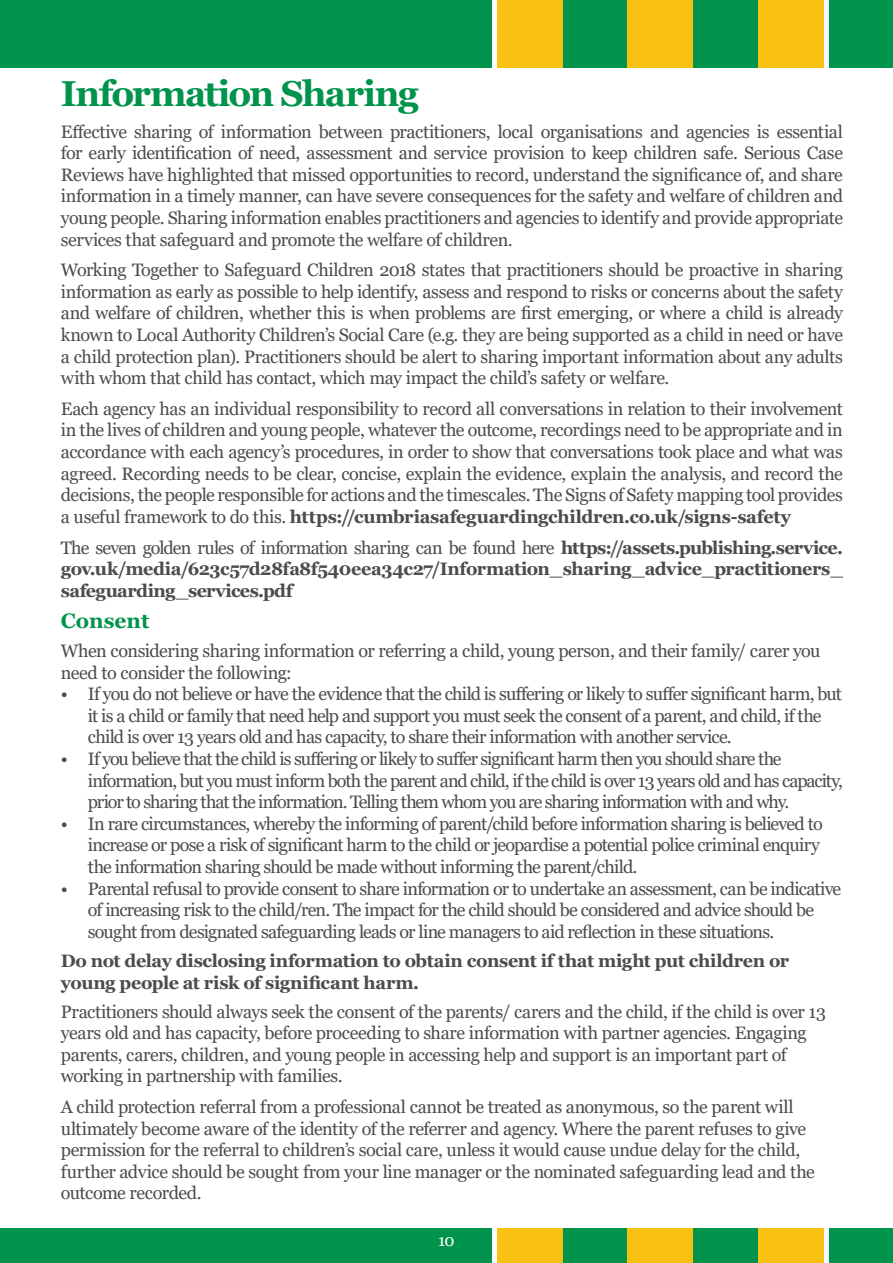
<style>
.page{position:relative;width:893px;height:1263px;background:#fff}
.page>*{position:absolute;margin:0;border:0;box-sizing:border-box;transform-origin:0 0}
.t1{font:700 36px "Georgia";letter-spacing:-.045em;color:#00934c}
.t2{font:700 21px "Georgia";color:#00934c}
.t3{font:18px/21.6px "Georgia";letter-spacing:-.035em;color:#4b4c4d}
.t4{font:700 18px/21.6px "Georgia";letter-spacing:-.025em;color:#4b4c4d;text-align:justify}
.t5{font:18px/21.6px "Georgia";letter-spacing:-.055em;color:#4b4c4d}
.t6{font:16.5px "Georgia";color:#fff}
.s1{font-weight:700}
.s2{font-weight:400}
</style>
<div class="page">
<div style="left:0;top:0;width:893px;height:68px;background:#00934c"></div>
<div style="left:492px;top:0;width:337px;height:68px;background:#fff"></div>
<div style="left:562px;top:0;width:65px;height:68px;background:#00934c"></div>
<div style="left:627px;top:0;width:66px;height:68px;background:#f9c212"></div>
<div style="left:693px;top:0;width:65px;height:68px;background:#00934c"></div>
<div style="left:758px;top:0;width:65px;height:68px;background:#f9c212"></div>
<div style="left:497px;top:0;width:65px;height:68px;background:#f9c212"></div>
<div style="left:0;top:1228px;width:893px;height:35px;background:#00934c"></div>
<div style="left:492px;top:1228px;width:337px;height:35px;background:#fff"></div>
<div style="left:562px;top:1228px;width:65px;height:35px;background:#00934c"></div>
<div style="left:627px;top:1228px;width:66px;height:35px;background:#f9c212"></div>
<div style="left:693px;top:1228px;width:65px;height:35px;background:#00934c"></div>
<div style="left:758px;top:1228px;width:65px;height:35px;background:#f9c212"></div>
<div style="left:497px;top:1228px;width:65px;height:35px;background:#f9c212"></div>
<p class="t1" style="left:61px;top:70px;width:359px">Information Sharing</p>
<p class="t3" style="left:61px;top:121px;width:784px;text-align:justify">Effective sharing of information between practitioners, local organisations and agencies is essential for early identification of need, assessment and service provision to keep children safe. Serious Case Reviews have highlighted that missed opportunities to record, understand the significance of, and share information in a timely manner, can have severe consequences for the safety and welfare of children and young people. Sharing information enables practitioners and agencies to identify and provide appropriate services that safeguard and promote the welfare of children.</p>
<p class="t3" style="left:61px;top:260px;width:784px;text-align:justify">Working Together to Safeguard Children 2018 states that practitioners should be proactive in sharing information as early as possible to help identify, assess and respond to risks or concerns about the safety and welfare of children, whether this is when problems are first emerging, or where a child is already known to Local Authority Children’s Social Care (e.g. they are being supported as a child in need or have a child protection plan). Practitioners should be alert to sharing important information about any adults with whom that child has contact, which may impact the child’s safety or welfare.</p>
<p class="t3" style="left:61px;top:398px;width:784px;text-align:justify">Each agency has an individual responsibility to record all conversations in relation to their involvement in the lives of children and young people, whatever the outcome, recordings need to be appropriate and in accordance with each agency’s procedures, in order to show that conversations took place and what was agreed. Recording needs to be clear, concise, explain the evidence, explain the analysis, and record the decisions, the people responsible for actions and the timescales. The Signs of Safety mapping tool provides a useful framework to do this. <span class="s1">https://cumbriasafeguardingchildren.co.uk/signs-safety</span></p>
<p class="t4" style="left:61px;top:536px;width:784px"><span class="s2">The seven golden rules of information sharing can be found here</span> https://assets.publishing.service. gov.uk/media/623c57d28fa8f540eea34c27/Information_sharing_advice_practitioners_ safeguarding_services.pdf</p>
<p class="t2" style="left:61px;top:607px;width:90px">Consent</p>
<p class="t3" style="left:61px;top:640px;width:761px">When considering sharing information or referring a child, young person, and their family/ carer you need to consider the following:</p>
<p class="t3" style="left:88px;top:684px;width:756px;text-indent:-27px">• If you do not believe or have the evidence that the child is suffering or likely to suffer significant harm, but it is a child or family that need help and support you must seek the consent of a parent, and child, if the child is over 13 years old and has capacity, to share their information with another service.</p>
<p class="t5" style="left:88px;top:748px;width:757px;text-indent:-27px">• If you believe that the child is suffering or likely to suffer significant harm then you should share the information, but you must inform both the parent and child, if the child is over 13 years old and has capacity, prior to sharing that the information. Telling them whom you are sharing information with and why.</p>
<p class="t3" style="left:88px;top:813px;width:736px;text-indent:-27px">• In rare circumstances, whereby the informing of parent/child before information sharing is believed to increase or pose a risk of significant harm to the child or jeopardise a potential police criminal enquiry the information sharing should be made without informing the parent/child.</p>
<p class="t3" style="left:88px;top:878px;width:755px;text-indent:-27px">• Parental refusal to provide consent to share information or to undertake an assessment, can be indicative of increasing risk to the child/ren. The impact for the child should be considered and advice should be sought from designated safeguarding leads or line managers to aid reflection in these situations.</p>
<p class="t4" style="left:61px;top:950px;width:730px">Do not delay disclosing information to obtain consent if that might put children or young people at risk of significant harm.</p>
<p class="t3" style="left:61px;top:1001px;width:766px">Practitioners should always seek the consent of the parents/ carers and the child, if the child is over 13 years old and has capacity, before proceeding to share information with partner agencies. Engaging parents, carers, children, and young people in accessing help and support is an important part of working in partnership with families.</p>
<p class="t3" style="left:61px;top:1096px;width:755px">A child protection referral from a professional cannot be treated as anonymous, so the parent will ultimately become aware of the identity of the referrer and agency. Where the parent refuses to give permission for the referral to children’s social care, unless it would cause undue delay for the child, further advice should be sought from your line manager or the nominated safeguarding lead and the outcome recorded.</p>
<p class="t6" style="left:438px;top:1230px;width:18px">10</p>
</div>
